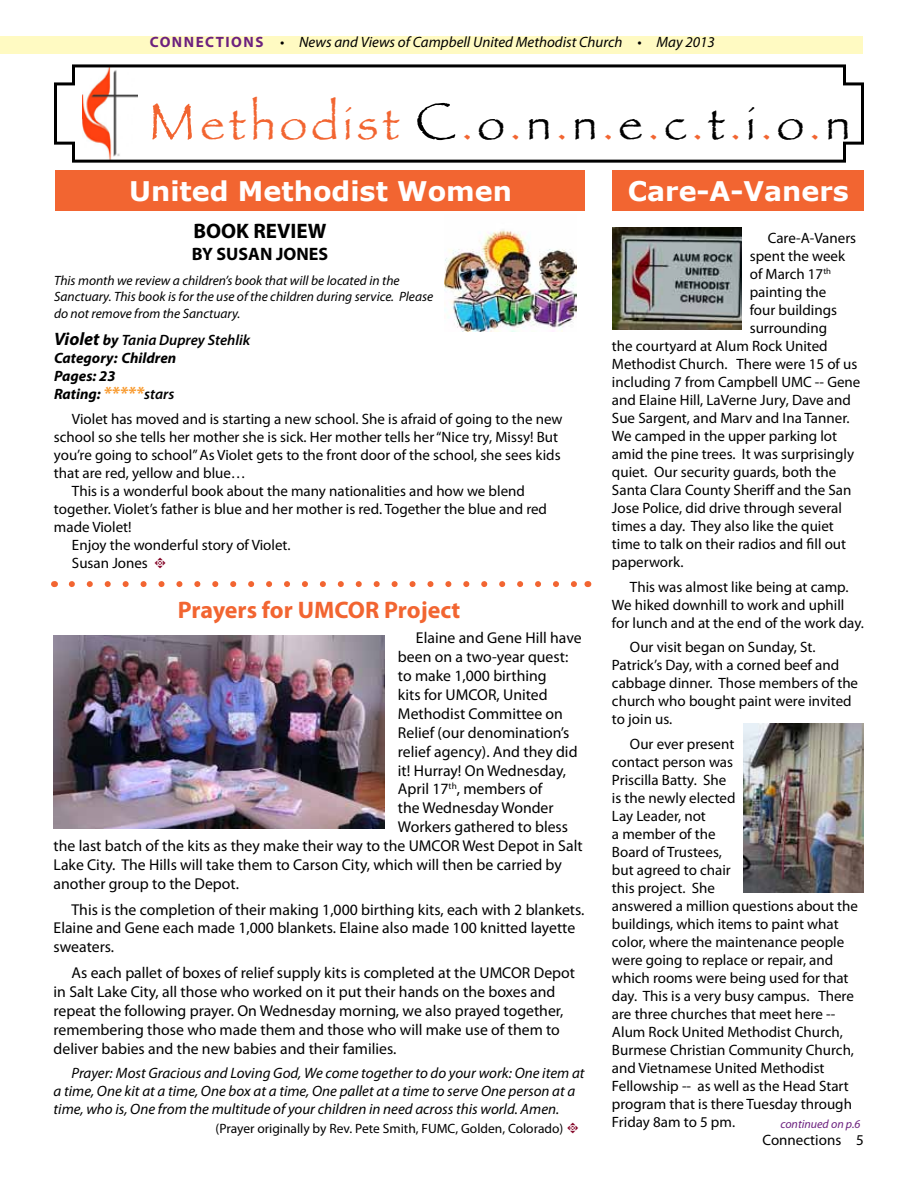
<style>
.page{position:relative;width:918px;height:1188px;background:#fff}
.page>*{position:absolute;margin:0;border:0;box-sizing:border-box;transform-origin:0 0}
.t1{font:45px "Papyrus";letter-spacing:.1em;color:#f26531}
.t2{font:700 27px "Verdana";color:#fff}
.t3{font:700 24px "Myriad Pro";color:#f26531}
.t4{font:700 21px "Myriad Pro";color:#000}
.t5{font:700 18px "Myriad Pro";color:#000}
.t6{font:15.75px/18.9px "Myriad Pro";color:#000}
.t7{font:15px/18px "Myriad Pro";color:#000}
.t8{font:italic 15px/18px "Myriad Pro";color:#000}
.t9{font:italic 700 15px/18px "Myriad Pro";color:#000}
.t10{font:italic 13.5px/16.2px "Myriad Pro";color:#000}
.t11{font:13.5px "Myriad Pro";color:#000}
.t12{font:italic 12px "Myriad Pro";color:#6c217f}
.s1{font-weight:700;font-style:normal;color:#6c217f}
.s2{font-size:54px}
.s3{font-size:54px;color:#000}
.s4{color:#000}
.s5{font-size:18px}
.s6{font-weight:600}
.s7{font-size:18px;color:#f89728}
.s8{font-family:"Type Embellishments One Let Plain";color:#820024}
.s9{font-family:"Type Embellishments One Let Plain";font-size:15px;color:#820024}
</style>
<div class="page">
<div style="left:0;top:36px;width:863px;height:18px;background:#fffac2"></div>
<svg style="left:54px;top:64px;width:810px;height:99px"></svg>
<img style="left:445px;top:230px;width:132px;height:101px">
<div style="left:56px;top:170px;width:529px;height:41px;background:#f26531"></div>
<svg style="left:72px;top:581px;width:505px;height:6px"></svg>
<img style="left:54px;top:635px;width:330px;height:194px">
<div style="left:612px;top:170px;width:252px;height:41px;background:#f26531"></div>
<img style="left:613px;top:228px;width:128px;height:102px">
<img style="left:743px;top:724px;width:121px;height:169px">
<p class="t8" style="left:150px;top:33px;width:567px"><span class="s1">CONNECTIONS</span> • News and Views of Campbell United Methodist Church • May 2013</p>
<h1 class="t1" style="left:149px;top:97px;width:703px"><span class="s2">M</span>ethodist <span class="s3">C</span>.<span class="s4">o</span>.<span class="s4">n</span>.<span class="s4">n</span>.<span class="s4">e</span>.<span class="s4">c</span>.<span class="s4">t</span>.<span class="s4">i</span>.<span class="s4">o</span>.<span class="s4">n</span></h1>
<h2 class="t2" style="left:129px;top:172px;width:384px">United Methodist Women</h2>
<h3 class="t4" style="left:194px;top:218px;width:135px">BOOK REVIEW</h3>
<p class="t5" style="left:192px;top:242px;width:138px">BY SUSAN JONES</p>
<p class="t10" style="left:54px;top:272px;width:381px">This month we review a children’s book that will be located in the<br>Sanctuary. This book is for the use of the children during service. Please do not remove from the Sanctuary.</p>
<p class="t9" style="left:54px;top:331px;width:198px"><span class="s5">Violet</span> by <span class="s6">Tania Duprey Stehlik<br></span>Category: Children<br>Pages: 23<br>Rating: <span class="s7">*****</span><span class="s6">stars</span></p>
<p class="t7" style="left:72px;top:410px;width:492px">Violet has moved and is starting a new school. She is afraid of going to the new</p>
<p class="t7" style="left:54px;top:428px;width:506px">school so she tells her mother she is sick. Her mother tells her “Nice try, Missy! But</p>
<p class="t7" style="left:54px;top:446px;width:508px">you’re going to school” As Violet gets to the front door of the school, she sees kids</p>
<p class="t7" style="left:54px;top:464px;width:193px">that are red, yellow and blue…</p>
<p class="t7" style="left:72px;top:482px;width:454px">This is a wonderful book about the many nationalities and how we blend</p>
<p class="t7" style="left:54px;top:500px;width:495px">together. Violet’s father is blue and her mother is red. Together the blue and red</p>
<p class="t7" style="left:54px;top:518px;width:79px">made Violet!</p>
<p class="t7" style="left:72px;top:536px;width:220px">Enjoy the wonderful story of Violet.</p>
<p class="t7" style="left:72px;top:554px;width:96px">Susan Jones <span class="s8">t</span></p>
<h3 class="t3" style="left:178px;top:595px;width:284px">Prayers for UMCOR Project</h3>
<p class="t6" style="left:416px;top:628px;width:167px">Elaine and Gene Hill have</p>
<p class="t6" style="left:398px;top:647px;width:172px">been on a two-year quest:</p>
<p class="t6" style="left:398px;top:666px;width:150px">to make 1,000 birthing</p>
<p class="t6" style="left:398px;top:685px;width:151px">kits for UMCOR, United</p>
<p class="t6" style="left:398px;top:704px;width:167px">Methodist Committee on</p>
<p class="t6" style="left:398px;top:723px;width:173px">Relief (our denomination’s</p>
<p class="t6" style="left:398px;top:742px;width:181px">relief agency). And they did</p>
<p class="t6" style="left:398px;top:761px;width:170px">it! Hurray! On Wednesday,</p>
<p class="t6" style="left:398px;top:779px;width:146px">April 17<sup>th</sup>, members of</p>
<p class="t6" style="left:398px;top:798px;width:157px">the Wednesday Wonder</p>
<p class="t6" style="left:398px;top:817px;width:172px">Workers gathered to bless</p>
<p class="t6" style="left:54px;top:836px;width:531px">the last batch of the kits as they make their way to the UMCOR West Depot in Salt</p>
<p class="t6" style="left:54px;top:855px;width:510px">Lake City. The Hills will take them to Carson City, which will then be carried by</p>
<p class="t6" style="left:54px;top:874px;width:187px">another group to the Depot.</p>
<p class="t6" style="left:54px;top:900px;width:532px;text-indent:18px">This is the completion of their making 1,000 birthing kits, each with 2 blankets.<br>Elaine and Gene each made 1,000 blankets. Elaine also made 100 knitted layette sweaters.</p>
<p class="t6" style="left:54px;top:963px;width:523px;text-indent:18px">As each pallet of boxes of relief supply kits is completed at the UMCOR Depot in Salt Lake City, all those who worked on it put their hands on the boxes and repeat the following prayer. On Wednesday morning, we also prayed together, remembering those who made them and those who will make use of them to deliver babies and the new babies and their families.</p>
<p class="t8" style="left:54px;top:1064px;width:532px;text-indent:18px">Prayer: Most Gracious and Loving God, We come together to do your work: One item at a time, One kit at a time, One box at a time, One pallet at a time to serve One person at a time, who is, One from the multitude of your children in need across this world. Amen.</p>
<p class="t11" style="left:216px;top:1120px;width:365px">(Prayer originally by Rev. Pete Smith, FUMC, Golden, Colorado) <span class="s9">t</span></p>
<h2 class="t2" style="left:628px;top:172px;width:223px">Care-A-Vaners</h2>
<p class="t7" style="left:768px;top:229px;width:90px">Care-A-Vaners</p>
<p class="t7" style="left:750px;top:247px;width:97px">spent the week</p>
<p class="t7" style="left:750px;top:265px;width:83px">of March 17<sup>th</sup></p>
<p class="t7" style="left:750px;top:283px;width:78px">painting the</p>
<p class="t7" style="left:750px;top:301px;width:89px">four buildings</p>
<p class="t7" style="left:750px;top:319px;width:79px">surrounding</p>
<p class="t7" style="left:612px;top:337px;width:217px">the courtyard at Alum Rock United</p>
<p class="t7" style="left:612px;top:355px;width:247px">Methodist Church. There were 15 of us</p>
<p class="t7" style="left:612px;top:373px;width:250px">including 7 from Campbell UMC -- Gene</p>
<p class="t7" style="left:612px;top:391px;width:240px">and Elaine Hill, LaVerne Jury, Dave and</p>
<p class="t7" style="left:612px;top:409px;width:239px">Sue Sargent, and Marv and Ina Tanner.</p>
<p class="t7" style="left:612px;top:427px;width:227px">We camped in the upper parking lot</p>
<p class="t7" style="left:612px;top:445px;width:244px">amid the pine trees. It was surprisingly</p>
<p class="t7" style="left:612px;top:463px;width:226px">quiet. Our security guards, both the</p>
<p class="t7" style="left:612px;top:481px;width:241px">Santa Clara County Sheriff and the San</p>
<p class="t7" style="left:612px;top:499px;width:231px">Jose Police, did drive through several</p>
<p class="t7" style="left:612px;top:517px;width:223px">times a day. They also like the quiet</p>
<p class="t7" style="left:612px;top:535px;width:236px">time to talk on their radios and fill out</p>
<p class="t7" style="left:612px;top:553px;width:73px">paperwork.</p>
<p class="t7" style="left:612px;top:577px;width:253px;text-indent:18px">This was almost like being at camp.<br>We hiked downhill to work and uphill for lunch and at the end of the work day.</p>
<p class="t7" style="left:612px;top:638px;width:248px;text-indent:18px">Our visit began on Sunday, St.<br>Patrick’s Day, with a corned beef and cabbage dinner. Those members of the church who bought paint were invited to join us.</p>
<p class="t7" style="left:612px;top:735px;width:248px;text-indent:18px">Our ever present<br>contact person was<br>Priscilla Batty. She<br>is the newly elected<br>Lay Leader, not<br>a member of the<br>Board of Trustees,<br>but agreed to chair<br>this project. She<br>answered a million questions about the buildings, which items to paint what color, where the maintenance people were going to replace or repair, and which rooms were being used for that day. This is a very busy campus. There are three churches that meet here --<br>Alum Rock United Methodist Church,<br>Burmese Christian Community Church, and Vietnamese United Methodist<br>Fellowship -- as well as the Head Start program that is there Tuesday through<br>Friday 8am to 5 pm.</p>
<p class="t12" style="left:780px;top:1117px;width:82px">continued on p.6</p>
<p class="t7" style="left:762px;top:1131px;width:103px">Connections 5</p>
</div>
